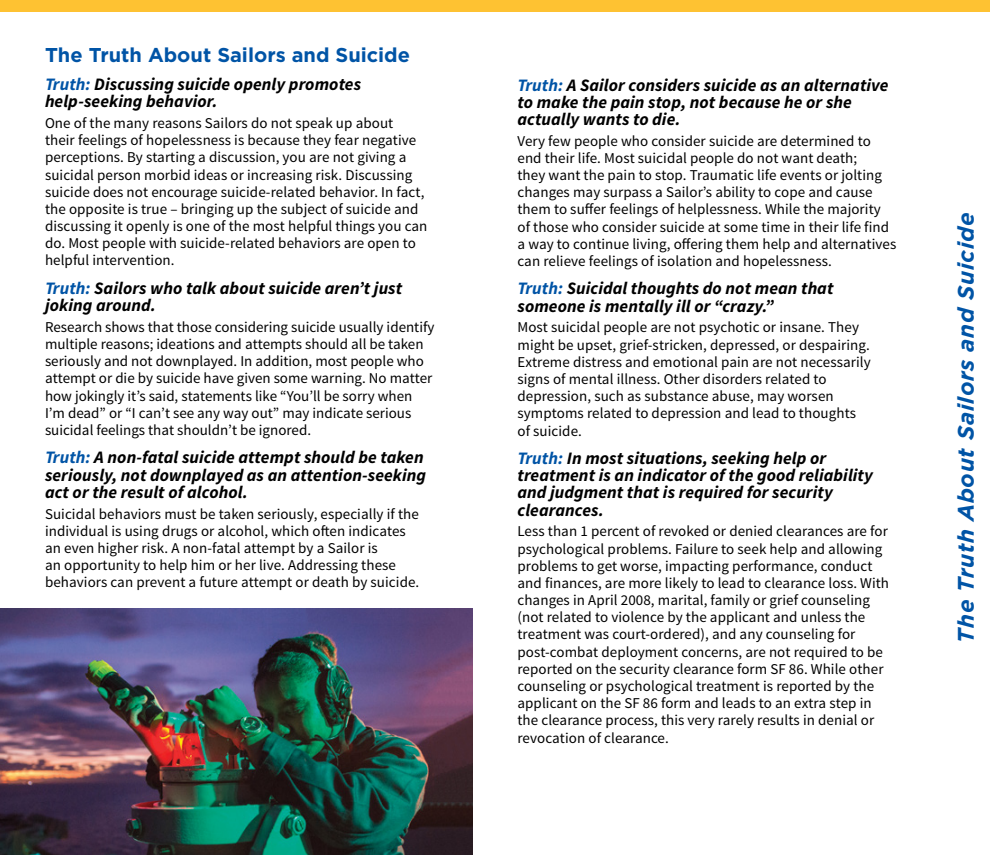
<style>
.page{position:relative;width:990px;height:855px;background:#fff}
.page>*{position:absolute;margin:0;border:0;box-sizing:border-box;transform-origin:0 0}
.t1{font:italic 700 22.5px "Gotham";letter-spacing:.03em;color:#0054a6}
.t2{font:700 20px "Gotham";color:#0054a6}
.t3{font:italic 700 17.5px/17.1px "Source Sans Pro";letter-spacing:.005em;color:#000}
.t4{font:15px/17.2px "Source Sans Pro";letter-spacing:.005em;color:#000}
.s1{color:#0054a6}
</style>
<div class="page">
<img style="left:0;top:608px;width:472px;height:247px">
<div style="left:472px;top:0;width:518px;height:11px;background:#fec232"></div>
<div style="left:0;top:0;width:472px;height:11px;background:#fec232"></div>
<h2 class="t2" style="left:45px;top:43px;width:367px">The Truth About Sailors and Suicide</h2>
<p class="t3" style="left:45px;top:76px;width:318px"><span class="s1">Truth:</span> Discussing suicide openly promotes help-seeking behavior.</p>
<p class="t4" style="left:45px;top:115px;width:384px">One of the many reasons Sailors do not speak up about<br>their feelings of hopelessness is because they fear negative perceptions. By starting a discussion, you are not giving a suicidal person morbid ideas or increasing risk. Discussing suicide does not encourage suicide-related behavior. In fact, the opposite is true – bringing up the subject of suicide and discussing it openly is one of the most helpful things you can do. Most people with suicide-related behaviors are open to helpful intervention.</p>
<p class="t3" style="left:45px;top:279px;width:359px"><span class="s1">Truth:</span> Sailors who talk about suicide aren’t just joking around.</p>
<p class="t4" style="left:45px;top:319px;width:391px">Research shows that those considering suicide usually identify multiple reasons; ideations and attempts should all be taken seriously and not downplayed. In addition, most people who attempt or die by suicide have given some warning. No matter how jokingly it’s said, statements like “You’ll be sorry when I’m dead” or “I can’t see any way out” may indicate serious suicidal feelings that shouldn’t be ignored.</p>
<p class="t3" style="left:45px;top:449px;width:383px"><span class="s1">Truth:</span> A non-fatal suicide attempt should be taken seriously, not downplayed as an attention-seeking act or the result of alcohol.</p>
<p class="t4" style="left:45px;top:505px;width:376px">Suicidal behaviors must be taken seriously, especially if the individual is using drugs or alcohol, which often indicates an even higher risk. A non-fatal attempt by a Sailor is<br>an opportunity to help him or her live. Addressing these behaviors can prevent a future attempt or death by suicide.</p>
<p class="t3" style="left:518px;top:76px;width:373px"><span class="s1">Truth:</span> A Sailor considers suicide as an alternative to make the pain stop, not because he or she actually wants to die.</p>
<p class="t4" style="left:518px;top:132px;width:380px">Very few people who consider suicide are determined to end their life. Most suicidal people do not want death;<br>they want the pain to stop. Traumatic life events or jolting changes may surpass a Sailor’s ability to cope and cause them to suffer feelings of helplessness. While the majority of those who consider suicide at some time in their life find a way to continue living, offering them help and alternatives can relieve feelings of isolation and hopelessness.</p>
<p class="t3" style="left:518px;top:280px;width:317px"><span class="s1">Truth:</span> Suicidal thoughts do not mean that someone is mentally ill or “crazy.”</p>
<p class="t4" style="left:518px;top:319px;width:355px">Most suicidal people are not psychotic or insane. They might be upset, grief-stricken, depressed, or despairing.<br>Extreme distress and emotional pain are not necessarily signs of mental illness. Other disorders related to depression, such as substance abuse, may worsen symptoms related to depression and lead to thoughts of suicide.</p>
<p class="t3" style="left:518px;top:450px;width:357px"><span class="s1">Truth:</span> In most situations, seeking help or treatment is an indicator of the good reliability and judgment that is required for security clearances.</p>
<p class="t4" style="left:518px;top:523px;width:373px">Less than 1 percent of revoked or denied clearances are for psychological problems. Failure to seek help and allowing problems to get worse, impacting performance, conduct and finances, are more likely to lead to clearance loss. With changes in April 2008, marital, family or grief counseling (not related to violence by the applicant and unless the treatment was court-ordered), and any counseling for post-combat deployment concerns, are not required to be reported on the security clearance form SF 86. While other counseling or psychological treatment is reported by the applicant on the SF 86 form and leads to an extra step in the clearance process, this very rarely results in denial or revocation of clearance.</p>
<h1 class="t1" style="left:953px;top:643px;width:432px;rotate:-90deg">The Truth About Sailors and Suicide</h1>
</div>
